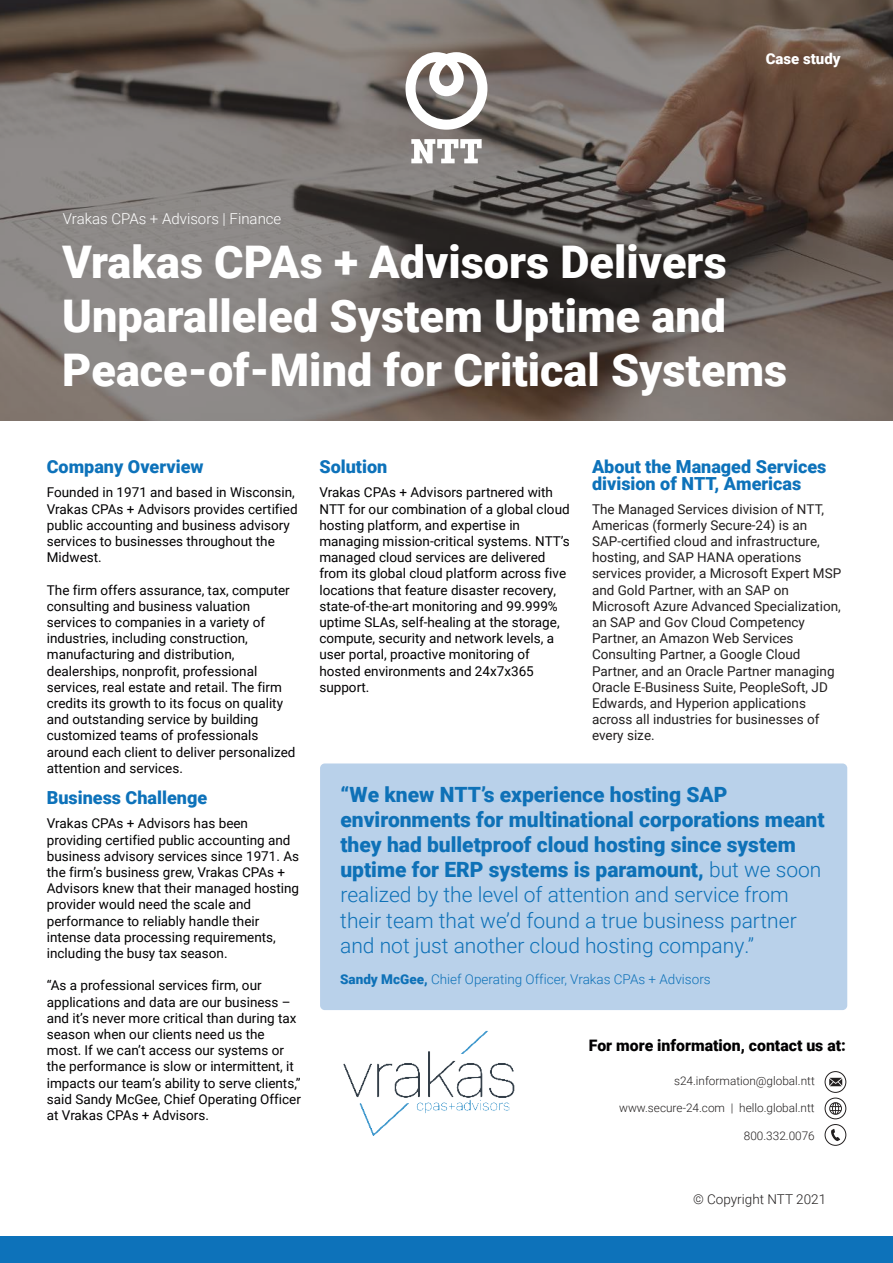
<style>
.page{position:relative;width:893px;height:1263px;background:#fff}
.page>*{position:absolute;margin:0;border:0;box-sizing:border-box;transform-origin:0 0}
.t1{font:900 45px/54px "Roboto";color:#fff}
.t2{font:900 21px/25.2px "Roboto";color:#0e71b7}
.t3{font:900 18px/16.2px "Roboto";color:#0d72ba}
.t4{font:900 15.75px "Roboto";color:#020102}
.t5{font:300 15px "Roboto";color:#fff}
.t6{font:900 15px "Roboto";color:#fff}
.t7{font:13.5px/16.2px "Roboto";color:#020102}
.t8{font:13.5px/16.2px "Roboto";color:#221f1f}
.t9{font:300 13.5px "Roboto";color:#0e71b7}
.t10{font:300 13.5px "Roboto";color:#221f1f}
.t11{font:300 11.85px "Roboto";color:#221f1f}
.s1{font-weight:300}
.s2{font-weight:900}
</style>
<div class="page">
<div style="left:0;top:1237px;width:893px;height:26px;background:#0d72ba"></div>
<div style="left:825px;top:1124px;width:21px;height:22px;border:1px solid #221f1f;border-radius:50%"></div>
<svg style="left:831px;top:1129px;width:9px;height:12px"></svg>
<div style="left:825px;top:1071px;width:21px;height:22px;border:1px solid #221f1f;border-radius:50%"></div>
<svg style="left:829px;top:1078px;width:13px;height:8px"></svg>
<div style="left:825px;top:1098px;width:21px;height:21px;border:1px solid #221f1f;border-radius:50%"></div>
<svg style="left:829px;top:1102px;width:13px;height:13px"></svg>
<img style="left:343px;top:1030px;width:172px;height:105px">
<div style="left:320px;top:763px;width:527px;height:247px;background:#b9d1ea;border-radius:5px"></div>
<svg style="left:0;top:0;width:893px;height:420px;background:#6e6560"></svg>
<svg style="left:411px;top:139px;width:71px;height:24px"></svg>
<svg style="left:405px;top:52px;width:82px;height:78px"></svg>
<p class="t5" style="left:63px;top:212px;width:220px">Vrakas CPAs + Advisors | Finance</p>
<p class="t6" style="left:766px;top:52px;width:76px">Case study</p>
<h1 class="t1" style="left:62px;top:238px;width:727px">Vrakas CPAs + Advisors Delivers<br>Unparalleled System Uptime and<br>Peace-of-Mind for Critical Systems</h1>
<h3 class="t3" style="left:47px;top:460px;width:158px">Company Overview</h3>
<p class="t7" style="left:47px;top:485px;width:252px">Founded in 1971 and based in Wisconsin, Vrakas CPAs + Advisors provides certified public accounting and business advisory services to businesses throughout the Midwest.</p>
<p class="t7" style="left:47px;top:583px;width:250px">The firm offers assurance, tax, computer consulting and business valuation services to companies in a variety of industries, including construction, manufacturing and distribution, dealerships, nonprofit, professional services, real estate and retail. The firm credits its growth to its focus on quality and outstanding service by building customized teams of professionals around each client to deliver personalized attention and services.</p>
<h3 class="t3" style="left:47px;top:791px;width:162px">Business Challenge</h3>
<p class="t7" style="left:47px;top:816px;width:254px">Vrakas CPAs + Advisors has been providing certified public accounting and business advisory services since 1971. As the firm’s business grew, Vrakas CPAs + Advisors knew that their managed hosting provider would need the scale and performance to reliably handle their intense data processing requirements, including the busy tax season.</p>
<p class="t7" style="left:47px;top:978px;width:256px">“As a professional services firm, our applications and data are our business – and it’s never more critical than during tax season when our clients need us the most. If we can’t access our systems or the performance is slow or intermittent, it impacts our team’s ability to serve clients,” said Sandy McGee, Chief Operating Officer at Vrakas CPAs + Advisors.</p>
<h3 class="t3" style="left:319px;top:460px;width:69px">Solution</h3>
<p class="t7" style="left:319px;top:485px;width:252px">Vrakas CPAs + Advisors partnered with NTT for our combination of a global cloud hosting platform, and expertise in managing mission-critical systems. NTT’s managed cloud services are delivered from its global cloud platform across five locations that feature disaster recovery, state-of-the-art monitoring and 99.999% uptime SLAs, self-healing at the storage, compute, security and network levels, a user portal, proactive monitoring of hosted environments and 24x7x365 support.</p>
<h3 class="t3" style="left:592px;top:460px;width:236px">About the Managed Services division of NTT, Americas</h3>
<p class="t8" style="left:592px;top:502px;width:251px">The Managed Services division of NTT, Americas (formerly Secure-24) is an SAP-certified cloud and infrastructure, hosting, and SAP HANA operations services provider, a Microsoft Expert MSP and Gold Partner, with an SAP on Microsoft Azure Advanced Specialization, an SAP and Gov Cloud Competency Partner, an Amazon Web Services Consulting Partner, a Google Cloud Partner, and an Oracle Partner managing Oracle E-Business Suite, PeopleSoft, JD Edwards, and Hyperion applications across all industries for businesses of every size.</p>
<p class="t2" style="left:340px;top:783px;width:486px">“We knew NTT’s experience hosting SAP environments for multinational corporations meant they had bulletproof cloud hosting since system uptime for ERP systems is paramount, <span class="s1">but we soon realized by the level of attention and service from their team that we’d found a true business partner and not just another cloud hosting company.”</span></p>
<p class="t9" style="left:340px;top:974px;width:372px"><span class="s2">Sandy McGee,</span> Chief Operating Officer, Vrakas CPAs + Advisors</p>
<p class="t4" style="left:589px;top:1039px;width:259px">For more information, contact us at:</p>
<p class="t11" style="left:674px;top:1076px;width:142px">s24.information@global.ntt</p>
<p class="t11" style="left:619px;top:1103px;width:197px">www.secure-24.com | hello.global.ntt</p>
<p class="t11" style="left:744px;top:1131px;width:73px">800.332.0076</p>
<p class="t10" style="left:693px;top:1194px;width:135px">© Copyright NTT 2021</p>
</div>
